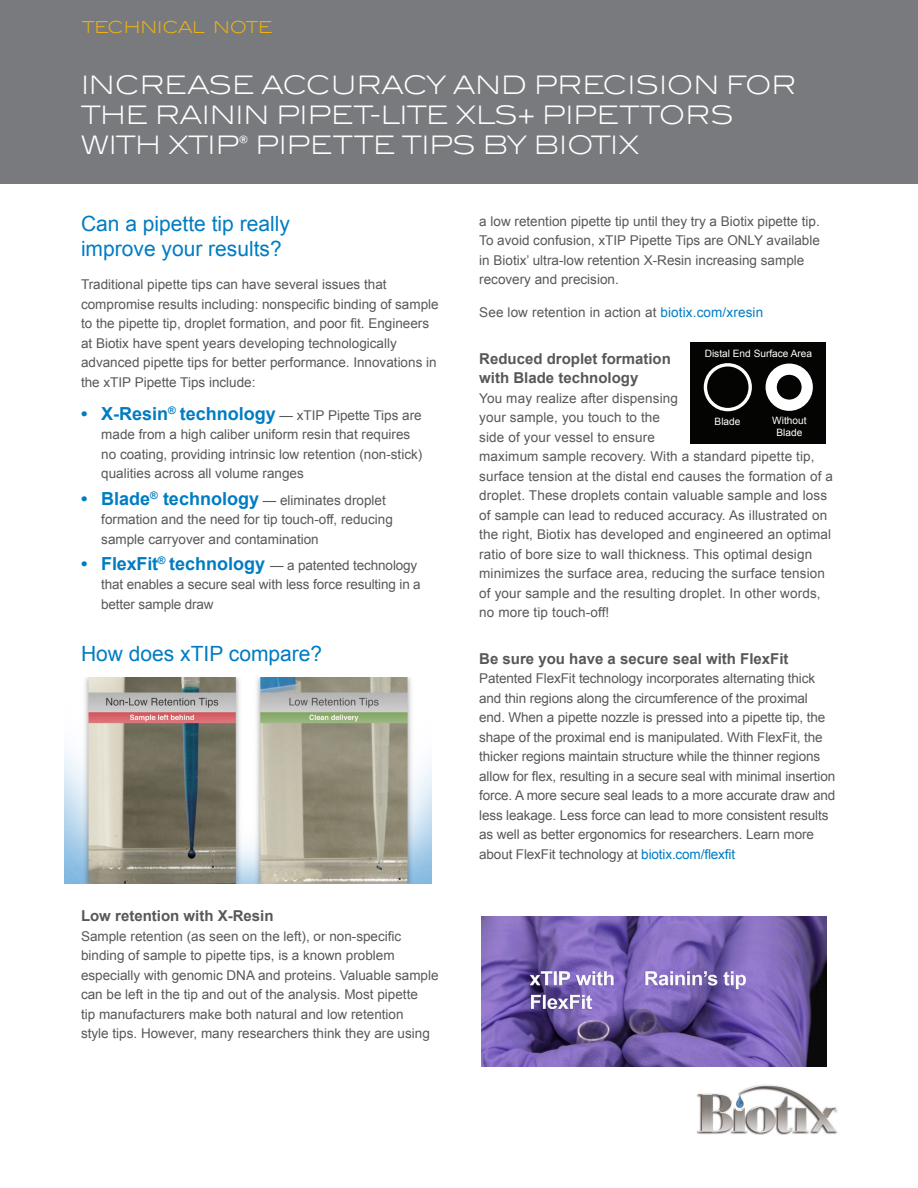
<style>
.page{position:relative;width:918px;height:1188px;background:#fff}
.page>*{position:absolute;margin:0;border:0;box-sizing:border-box;transform-origin:0 0}
.title_text{font:300 25.5px/30px "Blair ITC Std";color:#fff}
.subheads{font:21px/25.2px "Arial";color:#007cc2}
.t1{font:300 16.5px "Blair ITC Std";letter-spacing:-.01em;color:#efb310}
.lead_text{font:700 15px/19.5px "Arial";color:#57585a}
.paragraph_text{font:13.5px/19.5px "Arial";color:#57585a}
.t2{font:10.05px/12.1px "Arial";color:#fff;text-align:center}
.s1{font-weight:700;font-size:18px;color:#007cc2}
.s2{color:#007cc2}
</style>
<div class="page">
<div style="left:0;top:0;width:918px;height:183px;background:#787a7d"></div>
<img style="left:696px;top:1084px;width:142px;height:51px">
<img style="left:65px;top:677px;width:366px;height:206px">
<div style="left:691px;top:343px;width:135px;height:101px;background:#040503"></div>
<div style="left:704px;top:363px;width:48px;height:48px;border:3px solid #fff;border-radius:50%"></div>
<div style="left:766px;top:364px;width:47px;height:47px;border:11px solid #fff;border-radius:50%"></div>
<img style="left:481px;top:917px;width:346px;height:149px">
<p class="t1" style="left:82px;top:18px;width:192px">TECHNICAL NOTE</p>
<p class="title_text" style="left:81px;top:70px;width:717px">INCREASE ACCURACY AND PRECISION FOR<br>THE RAININ PIPET-LITE XLS+ PIPETTORS<br>WITH XTIP® PIPETTE TIPS BY BIOTIX</p>
<p class="subheads" style="left:81px;top:212px;width:210px">Can a pipette tip really improve your results?</p>
<p class="paragraph_text" style="left:81px;top:275px;width:359px">Traditional pipette tips can have several issues that compromise results including: nonspecific binding of sample to the pipette tip, droplet formation, and poor fit. Engineers at Biotix have spent years developing technologically advanced pipette tips for better performance. Innovations in the xTIP Pipette Tips include:</p>
<p class="paragraph_text" style="left:101px;top:406px;width:323px;text-indent:-20px"><span class="s1">• X-Resin</span><sup>®</sup> <span class="s1">technology</span> — xTIP Pipette Tips are made from a high caliber uniform resin that requires no coating, providing intrinsic low retention (non-stick) qualities across all volume ranges</p>
<p class="paragraph_text" style="left:101px;top:490px;width:293px;text-indent:-20px"><span class="s1">• Blade</span><sup>®</sup> <span class="s1">technology</span> — eliminates droplet formation and the need for tip touch-off, reducing sample carryover and contamination</p>
<p class="paragraph_text" style="left:101px;top:556px;width:321px;text-indent:-20px"><span class="s1">• FlexFit</span><sup>®</sup> <span class="s1">technology</span> — a patented technology that enables a secure seal with less force resulting in a better sample draw</p>
<p class="subheads" style="left:81px;top:641px;width:243px">How does xTIP compare?</p>
<p class="lead_text" style="left:81px;top:907px;width:194px">Low retention with X-Resin</p>
<p class="paragraph_text" style="left:81px;top:927px;width:359px">Sample retention (as seen on the left), or non-specific binding of sample to pipette tips, is a known problem especially with genomic DNA and proteins. Valuable sample can be left in the tip and out of the analysis. Most pipette<br>tip manufacturers make both natural and low retention<br>style tips. However, many researchers think they are using</p>
<p class="paragraph_text" style="left:479px;top:211px;width:342px">a low retention pipette tip until they try a Biotix pipette tip.<br>To avoid confusion, xTIP Pipette Tips are ONLY available in Biotix’ ultra-low retention X-Resin increasing sample recovery and precision.</p>
<p class="paragraph_text" style="left:479px;top:303px;width:285px">See low retention in action at <span class="s2">biotix.com/xresin</span></p>
<p class="lead_text" style="left:479px;top:349px;width:193px">Reduced droplet formation with Blade technology</p>
<p class="paragraph_text" style="left:479px;top:388px;width:355px">You may realize after dispensing<br>your sample, you touch to the<br>side of your vessel to ensure<br>maximum sample recovery. With a standard pipette tip, surface tension at the distal end causes the formation of a droplet. These droplets contain valuable sample and loss of sample can lead to reduced accuracy. As illustrated on the right, Biotix has developed and engineered an optimal ratio of bore size to wall thickness. This optimal design minimizes the surface area, reducing the surface tension of your sample and the resulting droplet. In other words, no more tip touch-off!</p>
<p class="lead_text" style="left:479px;top:649px;width:311px">Be sure you have a secure seal with FlexFit</p>
<p class="paragraph_text" style="left:479px;top:669px;width:358px">Patented FlexFit technology incorporates alternating thick and thin regions along the circumference of the proximal end. When a pipette nozzle is pressed into a pipette tip, the shape of the proximal end is manipulated. With FlexFit, the thicker regions maintain structure while the thinner regions allow for flex, resulting in a secure seal with minimal insertion force. A more secure seal leads to a more accurate draw and less leakage. Less force can lead to more consistent results as well as better ergonomics for researchers. Learn more about FlexFit technology at <span class="s2">biotix.com/flexfit</span></p>
<p class="t2" style="left:705px;top:348px;width:109px">Distal End Surface Area</p>
<p class="t2" style="left:715px;top:415px;width:27px">Blade</p>
<p class="t2" style="left:772px;top:415px;width:36px">Without<br>Blade</p>
</div>
